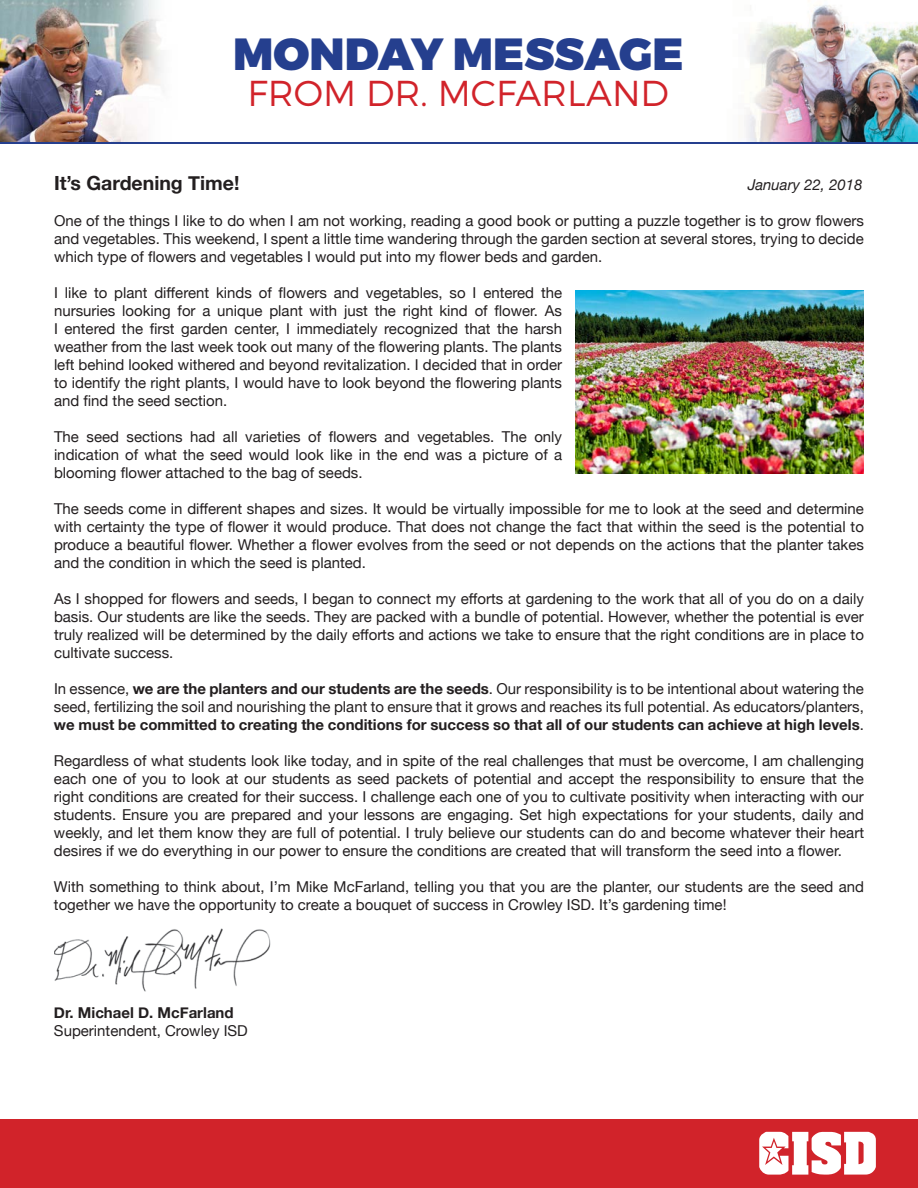
<style>
.page{position:relative;width:918px;height:1188px;background:#fff}
.page>*{position:absolute;margin:0;border:0;box-sizing:border-box;transform-origin:0 0}
.t1{font:900 45px "Montserrat";color:#253f8e}
.t2{font:300 36px "Montserrat";color:#d1232a}
.t3{font:700 19.5px "Helvetica Neue";color:#231f20}
.t4{font:15px/18px "Helvetica Neue";color:#231f20;text-align:justify}
.t5{font:700 15px "Helvetica Neue";color:#231f20}
.t6{font:italic 15px "Helvetica Neue";color:#231f20}
.s1{font-weight:700}
</style>
<div class="page">
<img style="left:54px;top:928px;width:217px;height:64px">
<div style="left:0;top:1119px;width:918px;height:69px;background:#d1232a"></div>
<svg style="left:759px;top:1132px;width:117px;height:43px"></svg>
<img style="left:746px;top:5px;width:171px;height:137px">
<img style="left:0;top:0;width:162px;height:142px">
<hr style="left:0;top:142px;width:918px;height:2px;background:#253f8e">
<img style="left:576px;top:290px;width:288px;height:183px">
<h1 class="t1" style="left:233px;top:25px;width:452px">MONDAY MESSAGE</h1>
<h2 class="t2" style="left:248px;top:71px;width:423px">FROM DR. MCFARLAND</h2>
<h3 class="t3" style="left:54px;top:167px;width:187px">It’s Gardening Time!</h3>
<p class="t6" style="left:748px;top:173px;width:116px">January 22, 2018</p>
<p class="t4" style="left:54px;top:212px;width:811px">One of the things I like to do when I am not working, reading a good book or putting a puzzle together is to grow flowers and vegetables. This weekend, I spent a little time wandering through the garden section at several stores, trying to decide which type of flowers and vegetables I would put into my flower beds and garden.</p>
<p class="t4" style="left:54px;top:284px;width:510px">I like to plant different kinds of flowers and vegetables, so I entered the nursuries looking for a unique plant with just the right kind of flower. As I entered the first garden center, I immediately recognized that the harsh weather from the last week took out many of the flowering plants. The plants left behind looked withered and beyond revitalization. I decided that in order to identify the right plants, I would have to look beyond the flowering plants and find the seed section.</p>
<p class="t4" style="left:54px;top:428px;width:510px">The seed sections had all varieties of flowers and vegetables. The only indication of what the seed would look like in the end was a picture of a blooming flower attached to the bag of seeds.</p>
<p class="t4" style="left:54px;top:500px;width:812px">The seeds come in different shapes and sizes. It would be virtually impossible for me to look at the seed and determine with certainty the type of flower it would produce. That does not change the fact that within the seed is the potential to produce a beautiful flower. Whether a flower evolves from the seed or not depends on the actions that the planter takes and the condition in which the seed is planted.</p>
<p class="t4" style="left:54px;top:590px;width:812px">As I shopped for flowers and seeds, I began to connect my efforts at gardening to the work that all of you do on a daily basis. Our students are like the seeds. They are packed with a bundle of potential. However, whether the potential is ever truly realized will be determined by the daily efforts and actions we take to ensure that the right conditions are in place to cultivate success.</p>
<p class="t4" style="left:54px;top:680px;width:812px">In essence, <span class="s1">we are the planters and our students are the seeds</span>. Our responsibility is to be intentional about watering the seed, fertilizing the soil and nourishing the plant to ensure that it grows and reaches its full potential. As educators/planters, <span class="s1">we must be committed to creating the conditions for success so that all of our students can achieve at high levels</span>.</p>
<p class="t4" style="left:54px;top:752px;width:812px">Regardless of what students look like today, and in spite of the real challenges that must be overcome, I am challenging each one of you to look at our students as seed packets of potential and accept the responsibility to ensure that the right conditions are created for their success. I challenge each one of you to cultivate positivity when interacting with our students. Ensure you are prepared and your lessons are engaging. Set high expectations for your students, daily and weekly, and let them know they are full of potential. I truly believe our students can do and become whatever their heart desires if we do everything in our power to ensure the conditions are created that will transform the seed into a flower.</p>
<p class="t4" style="left:54px;top:878px;width:812px">With something to think about, I’m Mike McFarland, telling you that you are the planter, our students are the seed and together we have the opportunity to create a bouquet of success in Crowley ISD. It’s gardening time!</p>
<p class="t5" style="left:54px;top:1001px;width:181px">Dr. Michael D. McFarland</p>
<p class="t4" style="left:54px;top:1022px;width:195px">Superintendent, Crowley ISD</p>
</div>
